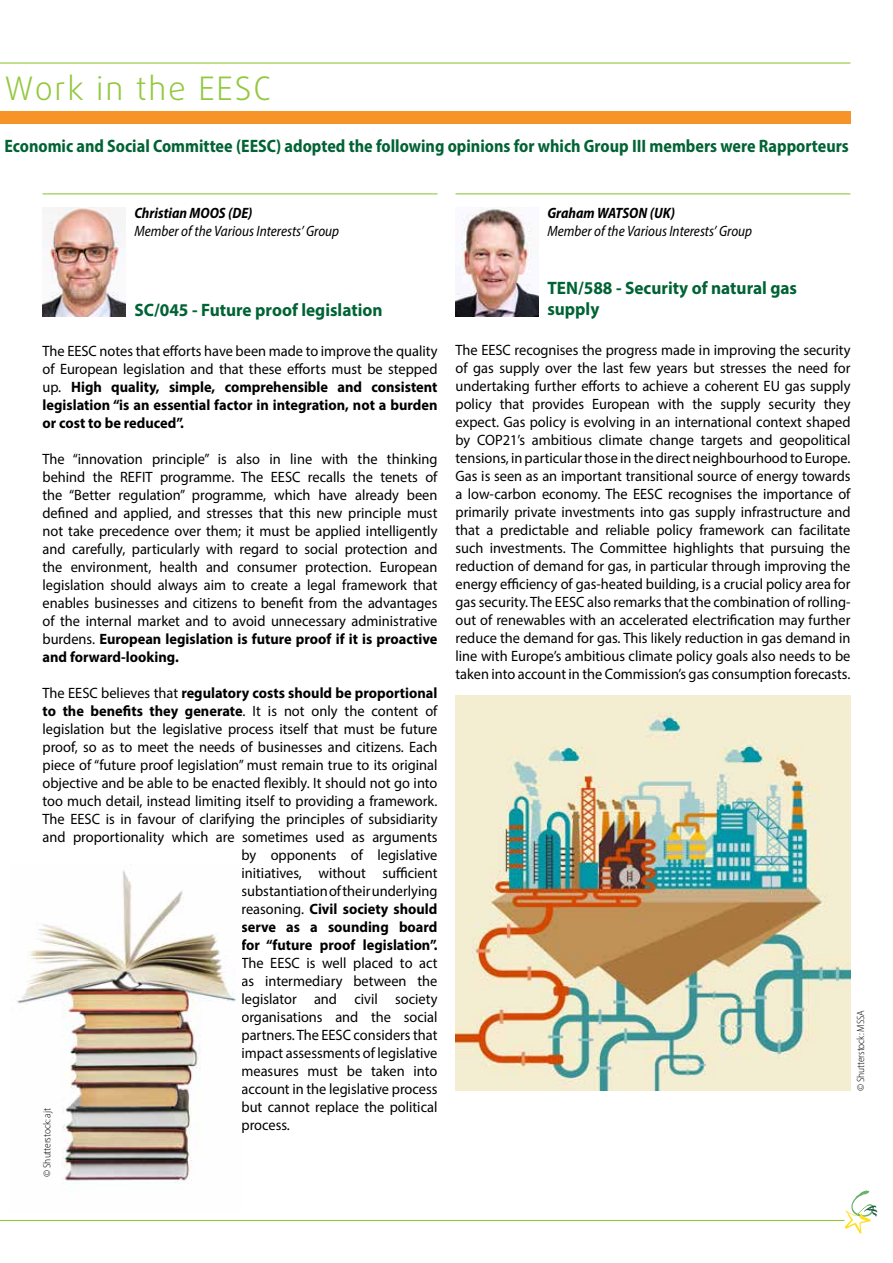
<style>
.page{position:relative;width:893px;height:1263px;background:#fff}
.page>*{position:absolute;margin:0;border:0;box-sizing:border-box;transform-origin:0 0}
.t1{font:300 32.4px "Daxline Pro";letter-spacing:.055em;color:#92c83e}
.t2{font:700 semi-condensed 18px "Myriad Pro";color:#006334;scale:.96 1}
.t3{font:700 18px/21.6px "Myriad Pro";color:#006334;scale:.96 1}
.t4{font:15px/18px "Myriad Pro";color:#000;text-align:justify;scale:.96 1}
.t5{font:700 15px/18px "Myriad Pro";color:#000;text-align:justify;scale:.96 1}
.t6{font:italic semi-condensed 15px "Myriad Pro";color:#000;scale:.96 1}
.t7{font:italic 700 semi-condensed 15px "Myriad Pro";color:#000;scale:.96 1}
.t8{font:300 semi-condensed 10.5px "Myriad Pro";letter-spacing:-.01em;color:#000}
.s1{font-weight:400}
.s2{font-weight:700}
</style>
<div class="page">
<hr style="left:0;top:1220px;width:844px;height:1px;background:#92c83e">
<svg style="left:844px;top:1190px;width:33px;height:44px"></svg>
<hr style="left:0;top:62px;width:850px;height:2px;background:#92c83e">
<img style="left:43px;top:207px;width:83px;height:109px">
<img style="left:455px;top:207px;width:84px;height:109px">
<hr style="left:43px;top:193px;width:394px;height:1px;background:#92c83e">
<hr style="left:455px;top:193px;width:395px;height:1px;background:#92c83e">
<div style="left:0;top:111px;width:850px;height:13px;background:#f79428"></div>
<img style="left:455px;top:696px;width:395px;height:395px">
<img style="left:17px;top:870px;width:219px;height:314px">
<h1 class="t1" style="left:5px;top:67px;width:268px">Work in the EESC</h1>
<p class="t2" style="left:4px;top:135px;width:881px">Economic and Social Committee (EESC) adopted the following opinions for which Group III members were Rapporteurs</p>
<p class="t7" style="left:134px;top:203px;width:124px">Christian MOOS (DE)</p>
<p class="t6" style="left:134px;top:222px;width:215px">Member of the Various Interests’ Group</p>
<p class="t3" style="left:134px;top:299px;width:260px">SC/045 - Future proof legislation</p>
<p class="t5" style="left:43px;top:341px;width:413px"><span class="s1">The EESC notes that efforts have been made to improve the quality of European legislation and that these efforts must be stepped up.</span> High quality, simple, comprehensible and consistent legislation “is an essential factor in integration, not a burden or cost to be reduced”.</p>
<p class="t4" style="left:43px;top:449px;width:413px">The “innovation principle” is also in line with the thinking behind the REFIT programme. The EESC recalls the tenets of the “Better regulation” programme, which have already been defined and applied, and stresses that this new principle must not take precedence over them; it must be applied intelligently and carefully, particularly with regard to social protection and the environment, health and consumer protection. European legislation should always aim to create a legal framework that enables businesses and citizens to benefit from the advantages of the internal market and to avoid unnecessary administrative burdens. <span class="s2">European legislation is future proof if it is proactive and forward-looking.</span></p>
<p class="t4" style="left:43px;top:683px;width:413px;text-align:right">The EESC believes that <span class="s2">regulatory costs should be proportional to the benefits they generate</span>. It is not only the content of legislation but the legislative process itself that must be future proof, so as to meet the needs of businesses and citizens. Each piece of “future proof legislation” must remain true to its original objective and be able to be enacted flexibly. It should not go into too much detail, instead limiting itself to providing a framework.<br>The EESC is in favour of clarifying the principles of subsidiarity and proportionality which are sometimes used as arguments by opponents of legislative<br>initiatives, without sufficient<br>substantiation of their underlying<br>reasoning. <span class="s2">Civil society should<br>serve as a sounding board<br>for “future proof legislation”.</span></p>
<p class="t4" style="left:241px;top:953px;width:206px">The EESC is well placed to act as intermediary between the legislator and civil society organisations and the social partners. The EESC considers that impact assessments of legislative measures must be taken into account in the legislative process but cannot replace the political process.</p>
<p class="t8" style="left:41px;top:1177px;width:70px;rotate:-90deg">© Shutterstock: ajt</p>
<p class="t7" style="left:547px;top:203px;width:135px">Graham WATSON (UK)</p>
<p class="t6" style="left:547px;top:222px;width:215px">Member of the Various Interests’ Group</p>
<p class="t3" style="left:547px;top:276px;width:262px">TEN/588 - Security of natural gas supply</p>
<p class="t4" style="left:455px;top:341px;width:413px">The EESC recognises the progress made in improving the security of gas supply over the last few years but stresses the need for undertaking further efforts to achieve a coherent EU gas supply policy that provides European with the supply security they expect. Gas policy is evolving in an international context shaped by COP21’s ambitious climate change targets and geopolitical tensions, in particular those in the direct neighbourhood to Europe.<br>Gas is seen as an important transitional source of energy towards a low-carbon economy. The EESC recognises the importance of primarily private investments into gas supply infrastructure and that a predictable and reliable policy framework can facilitate such investments. The Committee highlights that pursuing the reduction of demand for gas, in particular through improving the energy efficiency of gas-heated building, is a crucial policy area for gas security. The EESC also remarks that the combination of rolling&shy;out of renewables with an accelerated electrification may further reduce the demand for gas. This likely reduction in gas demand in line with Europe’s ambitious climate policy goals also needs to be taken into account in the Commission’s gas consumption forecasts.</p>
<p class="t8" style="left:854px;top:1091px;width:83px;rotate:-90deg">© Shutterstock: MSSA</p>
</div>
